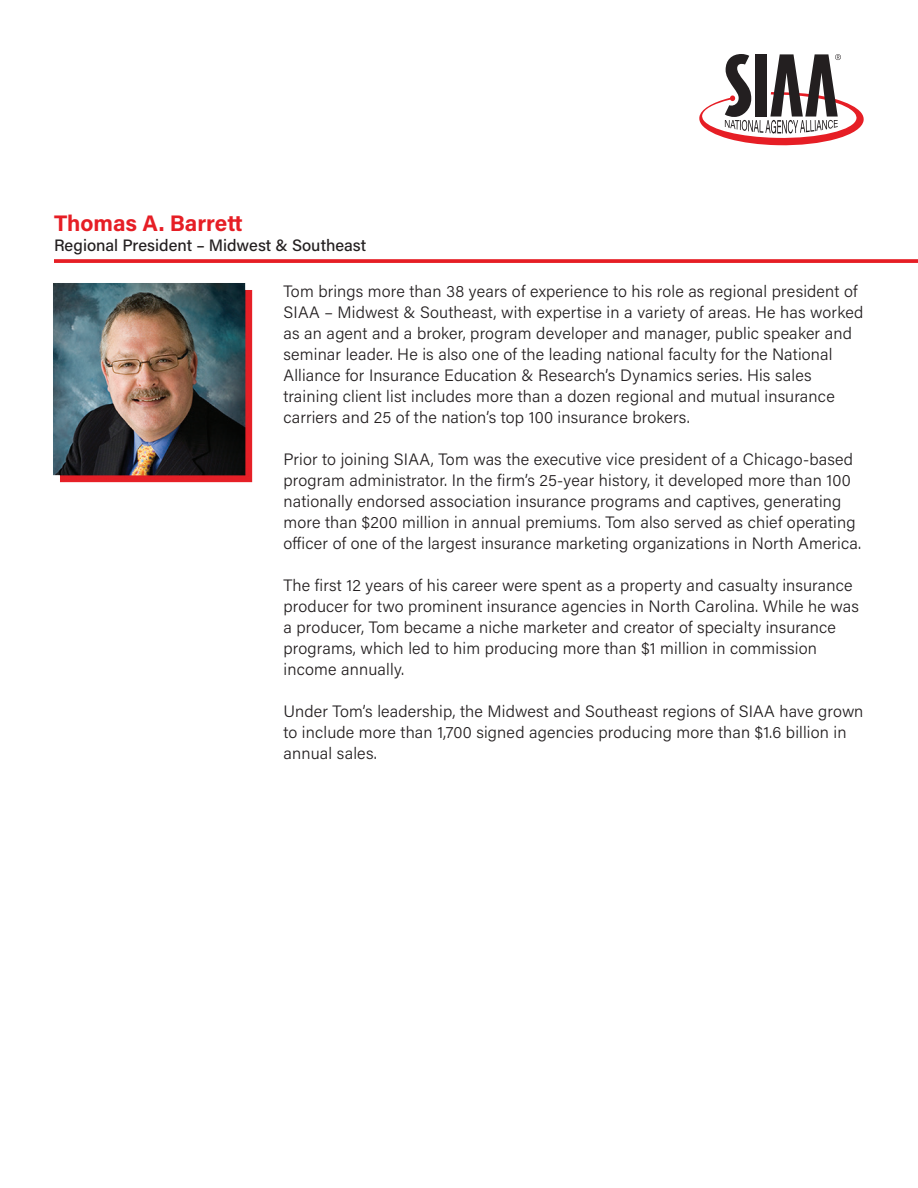
<style>
.page{position:relative;width:918px;height:1188px;background:#fff}
.page>*{position:absolute;margin:0;border:0;box-sizing:border-box;transform-origin:0 0}
.t1{font:700 22.5px "Acumin Pro";color:#e61e25}
.t2{font:300 16.5px/21px "Acumin Pro";letter-spacing:.01em;color:#231f20}
.t3{font:500 16.5px "Acumin Pro";color:#231f20}
</style>
<div class="page">
<img style="left:53px;top:283px;width:200px;height:200px">
<svg style="left:699px;top:54px;width:165px;height:92px"></svg>
<svg style="left:54px;top:259px;width:864px;height:4px;background:#e72b32"></svg>
<h1 class="t1" style="left:54px;top:207px;width:190px">Thomas A. Barrett</h1>
<p class="t3" style="left:54px;top:233px;width:314px">Regional President – Midwest &amp; Southeast</p>
<p class="t2" style="left:284px;top:280px;width:581px">Tom brings more than 38 years of experience to his role as regional president of SIAA – Midwest &amp; Southeast, with expertise in a variety of areas. He has worked as an agent and a broker, program developer and manager, public speaker and seminar leader. He is also one of the leading national faculty for the National Alliance for Insurance Education &amp; Research’s Dynamics series. His sales training client list includes more than a dozen regional and mutual insurance carriers and 25 of the nation’s top 100 insurance brokers.</p>
<p class="t2" style="left:284px;top:448px;width:579px">Prior to joining SIAA, Tom was the executive vice president of a Chicago-based program administrator. In the firm’s 25-year history, it developed more than 100 nationally endorsed association insurance programs and captives, generating more than $200 million in annual premiums. Tom also served as chief operating officer of one of the largest insurance marketing organizations in North America.</p>
<p class="t2" style="left:284px;top:574px;width:577px">The first 12 years of his career were spent as a property and casualty insurance producer for two prominent insurance agencies in North Carolina. While he was a producer, Tom became a niche marketer and creator of specialty insurance programs, which led to him producing more than $1 million in commission income annually.</p>
<p class="t2" style="left:284px;top:700px;width:582px">Under Tom’s leadership, the Midwest and Southeast regions of SIAA have grown to include more than 1,700 signed agencies producing more than $1.6 billion in annual sales.</p>
</div>
